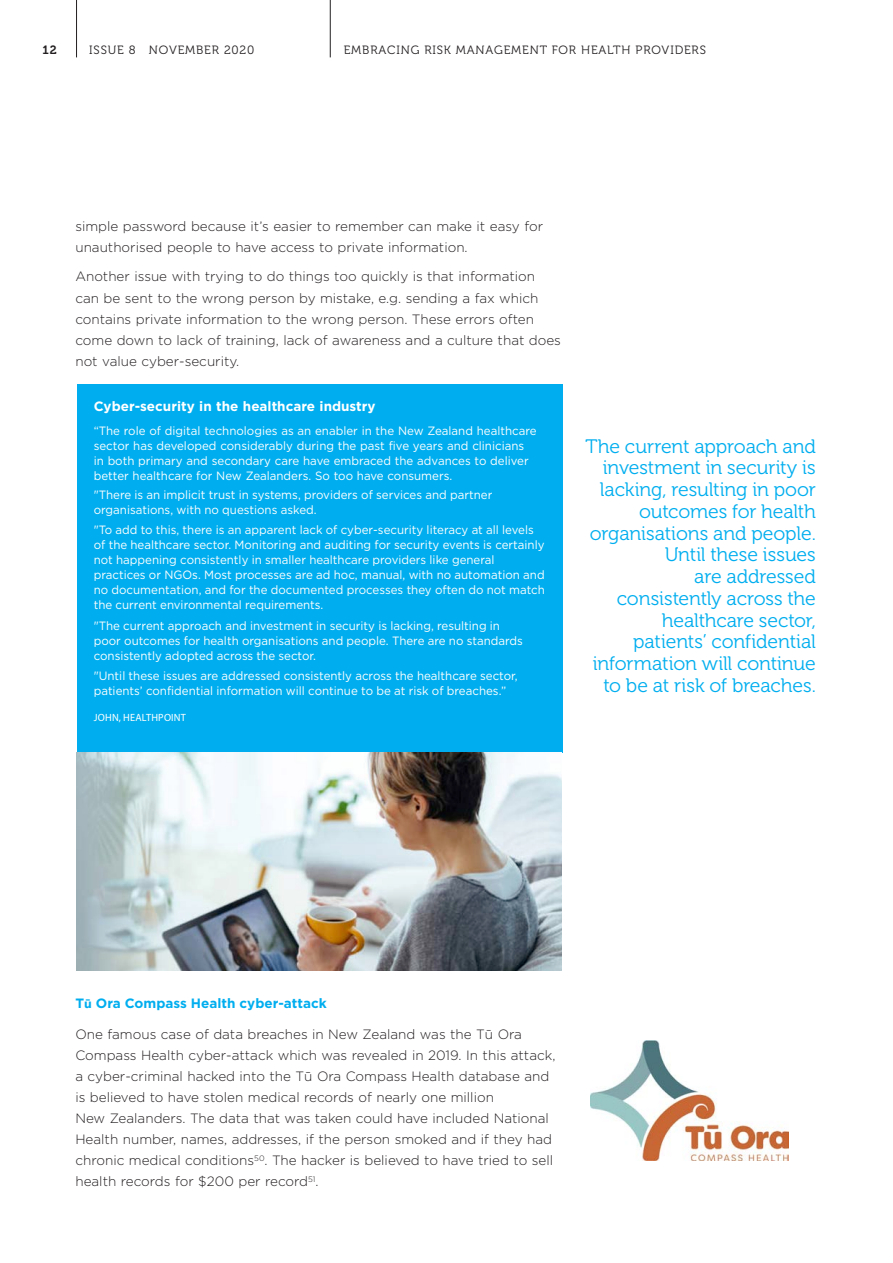
<style>
.page{position:relative;width:893px;height:1263px;background:#fff}
.page>*{position:absolute;margin:0;border:0;box-sizing:border-box;transform-origin:0 0}
.t1{font:19.5px/21.8px "Museo 300";letter-spacing:-.01em;color:#00aeef;text-align:right}
.t2{font:300 13.5px/21px "Gotham";color:#231f20}
.t3{font:700 13.5px "Gotham";color:#fff}
.t4{font:700 13.5px "Gotham";color:#00aeef}
.t5{font:12px/15px "Gotham";color:#fff;scale:.96 1}
.t6{font:12px "Museo 300";letter-spacing:.07em;color:#231f20}
.t7{font:12px "Museo 700";color:#231f20}
.t8{font:10.5px "Myriad Pro";letter-spacing:.02em;color:#fff}
.s1{font-family:"Post Grotesk"}
.s2{font-style:inherit}
</style>
<div class="page">
<hr style="left:330px;top:0;width:1px;height:57px;background:#231f20">
<hr style="left:76px;top:0;width:1px;height:57px;background:#231f20">
<div style="left:77px;top:384px;width:485px;height:369px;background:#00aeef"></div>
<img style="left:77px;top:753px;width:485px;height:217px">
<img style="left:590px;top:1040px;width:199px;height:120px">
<p class="t7" style="left:43px;top:43px;width:16px">12</p>
<p class="t6" style="left:89px;top:43px;width:167px">ISSUE 8 NOVEMBER 2020</p>
<p class="t6" style="left:344px;top:43px;width:364px">EMBRACING RISK MANAGEMENT FOR HEALTH PROVIDERS</p>
<p class="t2" style="left:75px;top:216px;width:469px">simple password because it’s easier to remember can make it easy for unauthorised people to have access to private information.</p>
<p class="t2" style="left:75px;top:266px;width:487px">Another issue with trying to do things too quickly is that information can be sent to the wrong person by mistake, e.g. sending a fax which contains private information to the wrong person. These errors often come down to lack of training, lack of awareness and a culture that does not value cyber-security.</p>
<p class="t3" style="left:94px;top:399px;width:283px">Cyber-security in the healthcare industry</p>
<p class="t5" style="left:94px;top:423px;width:463px">“The role of digital technologies as an enabler in the New Zealand healthcare sector has developed considerably during the past five years and clinicians in both primary and secondary care have embraced the advances to deliver better healthcare for New Zealanders. So too have consumers.</p>
<p class="t5" style="left:94px;top:487px;width:417px">"There is an implicit trust in systems, providers of services and partner organisations, with no questions asked.</p>
<p class="t5" style="left:94px;top:522px;width:472px">"To add to this, there is an apparent lack of cyber-security literacy at all levels of the healthcare sector. Monitoring and auditing for security events is certainly not happening consistently in smaller healthcare providers like general practices or NGOs. Most processes are ad hoc, manual, with no automation and no documentation, and for the documented processes they often do not match the current environmental requirements.</p>
<p class="t5" style="left:94px;top:618px;width:449px">"The current approach and investment in security is lacking, resulting in poor outcomes for health organisations and people. There are no standards consistently adopted across the sector.</p>
<p class="t5" style="left:94px;top:668px;width:443px">"Until these issues are addressed consistently across the healthcare sector, patients’ confidential information will continue to be at risk of breaches.”</p>
<p class="t8" style="left:94px;top:710px;width:94px">JOHN, HEALTHPOINT</p>
<p class="t1" style="left:585px;top:435px;width:232px">The current approach and investment in security is lacking, resulting in poor outcomes for health organisations and people.<br>Until these issues<br>are addressed consistently across the healthcare sector, patients’ confidential information will continue to be at risk of breaches.</p>
<p class="t4" style="left:75px;top:995px;width:253px">T<span class="s1">ū</span> Ora Compass Health cyber-attack</p>
<p class="t2" style="left:75px;top:1024px;width:482px">One famous case of data breaches in New Zealand was the T<span class="s2">ū</span> Ora Compass Health cyber-attack which was revealed in 2019. In this attack, a cyber-criminal hacked into the T<span class="s2">ū</span> Ora Compass Health database and is believed to have stolen medical records of nearly one million<br>New Zealanders. The data that was taken could have included National Health number, names, addresses, if the person smoked and if they had chronic medical conditions<sup>50</sup>. The hacker is believed to have tried to sell health records for $200 per record<sup>51</sup>.</p>
</div>
